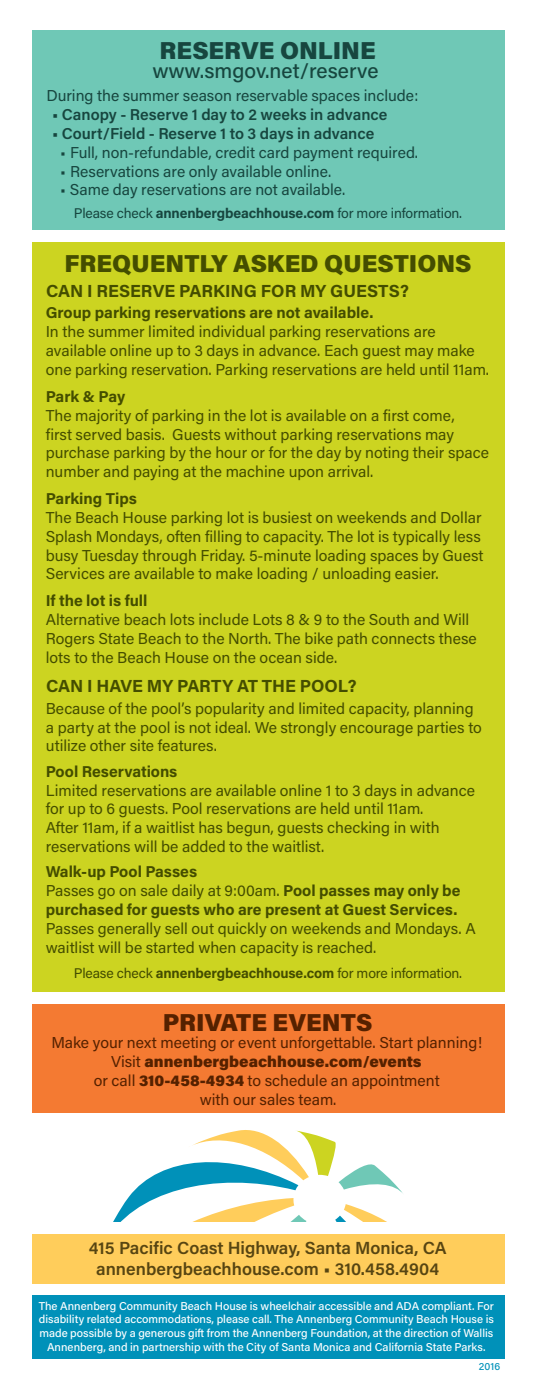
<style>
.page{position:relative;width:536px;height:1386px;background:#fff}
.page>*{position:absolute;margin:0;border:0;box-sizing:border-box;transform-origin:0 0}
.t1{font:900 24.5px "Acumin Pro";color:#444d00}
.t2{font:900 24.5px "Acumin Pro";color:#17463f}
.t3{font:900 24.5px "Acumin Pro";color:#552100}
.t4{font:500 21px "Acumin Pro";color:#17463f}
.t5{font:600 17.5px "Acumin Pro";color:#574512}
.t6{font:700 17.5px "Acumin Pro";color:#444d00}
.t7{font:15.75px/18.9px "Acumin Pro";color:#444d00}
.t8{font:15.75px "Acumin Pro";color:#17463f}
.t9{font:15.75px/18.9px "Acumin Pro";color:#552100;text-align:center}
.t10{font:700 15.75px "Acumin Pro";color:#444d00}
.t11{font:600 15.75px "Acumin Pro";color:#17463f}
.t12{font:14px "Acumin Pro";letter-spacing:-.01em;color:#17463f}
.t13{font:14px "Acumin Pro";letter-spacing:-.01em;color:#444d00}
.t14{font:500 11.38px/13.7px "Acumin Pro";color:#fff;text-align:center}
.t15{font:500 10.5px "Acumin Pro";color:#0091b9}
.s1{font-weight:700}
.s2{font-weight:900}
</style>
<div class="page">
<svg style="left:113px;top:1130px;width:290px;height:92px"></svg>
<div style="left:31px;top:30px;width:473px;height:200px;background:#6fc8b6"></div>
<div style="left:31px;top:1004px;width:473px;height:109px;background:#f47a32"></div>
<div style="left:31px;top:1234px;width:473px;height:49px;background:#ffcd5b"></div>
<div style="left:31px;top:242px;width:473px;height:750px;background:#ccd421"></div>
<div style="left:31px;top:1296px;width:473px;height:63px;background:#0091b9"></div>
<p class="t2" style="left:159px;top:33px;width:217px">RESERVE ONLINE</p>
<p class="t4" style="left:152px;top:56px;width:227px">www.smgov.net/reserve</p>
<p class="t8" style="left:46px;top:85px;width:373px">During the summer season reservable spaces include:</p>
<p class="t11" style="left:52px;top:103px;width:336px">• Canopy - Reserve 1 day to 2 weeks in advance</p>
<p class="t11" style="left:52px;top:122px;width:323px">• Court/Field - Reserve 1 to 3 days in advance</p>
<p class="t8" style="left:60px;top:141px;width:359px">• Full, non-refundable, credit card payment required.</p>
<p class="t8" style="left:60px;top:160px;width:272px">• Reservations are only available online.</p>
<p class="t8" style="left:60px;top:179px;width:287px">• Same day reservations are not available.</p>
<p class="t12" style="left:74px;top:204px;width:389px">Please check <span class="s1">annenbergbeachhouse.com</span> for more information.</p>
<p class="t1" style="left:64px;top:246px;width:408px">FREQUENTLY ASKED QUESTIONS</p>
<p class="t6" style="left:46px;top:279px;width:364px">CAN I RESERVE PARKING FOR MY GUESTS?</p>
<p class="t10" style="left:46px;top:302px;width:329px">Group parking reservations are not available.</p>
<p class="t7" style="left:46px;top:322px;width:444px">In the summer limited individual parking reservations are available online up to 3 days in advance. Each guest may make one parking reservation. Parking reservations are held until 11am.</p>
<p class="t10" style="left:46px;top:385px;width:81px">Park &amp; Pay</p>
<p class="t7" style="left:46px;top:405px;width:444px">The majority of parking in the lot is available on a first come,<br>first served basis. Guests without parking reservations may purchase parking by the hour or for the day by noting their space number and paying at the machine upon arrival.</p>
<p class="t10" style="left:46px;top:487px;width:93px">Parking Tips</p>
<p class="t7" style="left:46px;top:507px;width:439px">The Beach House parking lot is busiest on weekends and Dollar Splash Mondays, often filling to capacity. The lot is typically less busy Tuesday through Friday. 5-minute loading spaces by Guest Services are available to make loading / unloading easier.</p>
<p class="t10" style="left:46px;top:590px;width:103px">If the lot is full</p>
<p class="t7" style="left:46px;top:609px;width:432px">Alternative beach lots include Lots 8 &amp; 9 to the South and Will<br>Rogers State Beach to the North. The bike path connects these lots to the Beach House on the ocean side.</p>
<p class="t6" style="left:46px;top:674px;width:312px">CAN I HAVE MY PARTY AT THE POOL?</p>
<p class="t7" style="left:46px;top:698px;width:437px">Because of the pool’s popularity and limited capacity, planning a party at the pool is not ideal. We strongly encourage parties to utilize other site features.</p>
<p class="t10" style="left:46px;top:760px;width:133px">Pool Reservations</p>
<p class="t7" style="left:46px;top:780px;width:430px">Limited reservations are available online 1 to 3 days in advance for up to 6 guests. Pool reservations are held until 11am.<br>After 11am, if a waitlist has begun, guests checking in with reservations will be added to the waitlist.</p>
<p class="t10" style="left:46px;top:861px;width:153px">Walk-up Pool Passes</p>
<p class="t7" style="left:46px;top:881px;width:431px">Passes go on sale daily at 9:00am. <span class="s1">Pool passes may only be purchased for guests who are present at Guest Services.<br></span>Passes generally sell out quickly on weekends and Mondays. A waitlist will be started when capacity is reached.</p>
<p class="t13" style="left:74px;top:964px;width:389px">Please check <span class="s1">annenbergbeachhouse.com</span> for more information.</p>
<p class="t3" style="left:163px;top:1005px;width:211px">PRIVATE EVENTS</p>
<p class="t9" style="left:51px;top:1033px;width:432px">Make your next meeting or event unforgettable. Start planning!<br>Visit <span class="s2">annenbergbeachhouse.com/events</span></p>
<p class="t9" style="left:94px;top:1071px;width:347px">or call <span class="s2">310-458-4934</span> to schedule an appointment</p>
<p class="t9" style="left:200px;top:1090px;width:138px">with our sales team.</p>
<p class="t5" style="left:89px;top:1235px;width:359px">415 Pacific Coast Highway, Santa Monica, CA</p>
<p class="t5" style="left:96px;top:1256px;width:344px">annenbergbeachhouse.com • 310.458.4904</p>
<p class="t14" style="left:39px;top:1298px;width:456px">The Annenberg Community Beach House is wheelchair accessible and ADA compliant. For disability related accommodations, please call. The Annenberg Community Beach House is made possible by a generous gift from the Annenberg Foundation, at the direction of Wallis Annenberg, and in partnership with the City of Santa Monica and California State Parks.</p>
<p class="t15" style="left:478px;top:1359px;width:23px">2016</p>
</div>
